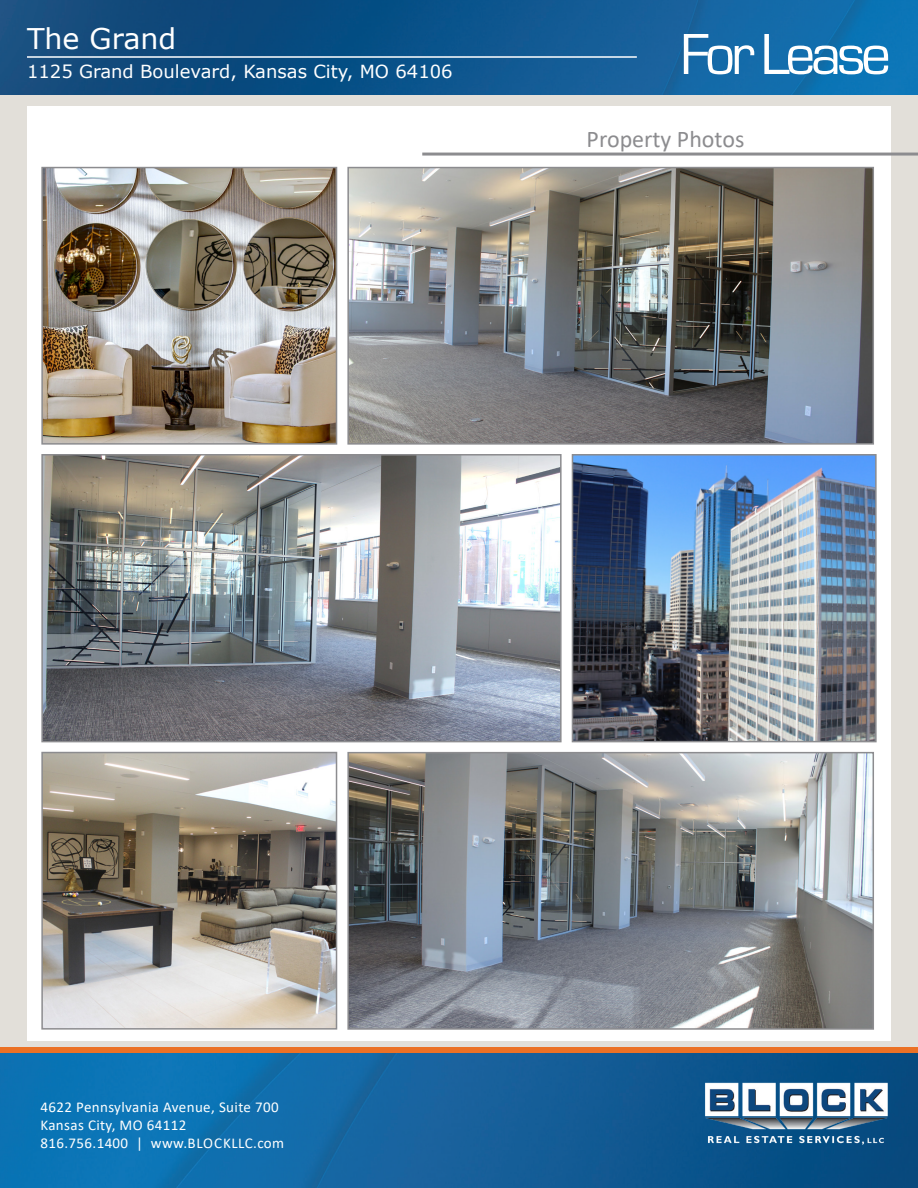
<style>
.page{position:relative;width:918px;height:1188px;background:#fff}
.page>*{position:absolute;margin:0;border:0;box-sizing:border-box;transform-origin:0 0}
.t1{font:60px "Eurostile";letter-spacing:-.075em;color:#fff}
.t2{font:28.5px "Verdana";color:#fff}
.t3{font:24px "Calibri";color:#8c8c8f}
.t4{font:18px "Verdana";color:#fff}
.t5{font:15px/18px "Calibri";letter-spacing:.025em;color:#fff}
</style>
<div class="page">
<div style="left:0;top:93px;width:918px;height:978px;background:#e2dfd9"></div>
<img style="left:0;top:1053px;width:918px;height:135px">
<img style="left:701px;top:1073px;width:190px;height:75px">
<div style="left:0;top:1047px;width:918px;height:6px;background:#eb7125"></div>
<img style="left:0;top:0;width:918px;height:94px">
<hr style="left:27px;top:56px;width:610px;height:2px;background:#fff">
<div style="left:27px;top:107px;width:864px;height:934px;background:#fff"></div>
<hr style="left:422px;top:153px;width:496px;height:3px;background:#8c8c8f">
<img style="left:350px;top:170px;width:521px;height:272px">
<div style="left:347px;top:167px;width:527px;height:278px;border:2px solid #8c8c8f"></div>
<img style="left:44px;top:170px;width:290px;height:272px">
<div style="left:41px;top:167px;width:296px;height:278px;border:2px solid #8c8c8f"></div>
<img style="left:44px;top:457px;width:515px;height:282px">
<div style="left:41px;top:454px;width:521px;height:288px;border:2px solid #8c8c8f"></div>
<img style="left:575px;top:457px;width:299px;height:282px">
<div style="left:572px;top:454px;width:305px;height:288px;border:2px solid #8c8c8f"></div>
<img style="left:350px;top:755px;width:521px;height:272px">
<div style="left:347px;top:752px;width:527px;height:278px;border:2px solid #8c8c8f"></div>
<img style="left:44px;top:755px;width:290px;height:272px">
<div style="left:41px;top:752px;width:296px;height:278px;border:2px solid #8c8c8f"></div>
<h2 class="t2" style="left:27px;top:19px;width:151px">The Grand</h2>
<p class="t4" style="left:27px;top:59px;width:427px">1125 Grand Boulevard, Kansas City, MO 64106</p>
<h1 class="t1" style="left:680px;top:22px;width:212px">For Lease</h1>
<p class="t3" style="left:587px;top:122px;width:159px">Property Photos</p>
<p class="t5" style="left:40px;top:1097px;width:245px">4622 Pennsylvania Avenue, Suite 700<br>Kansas City, MO 64112<br>816.756.1400 | www.BLOCKLLC.com</p>
</div>
